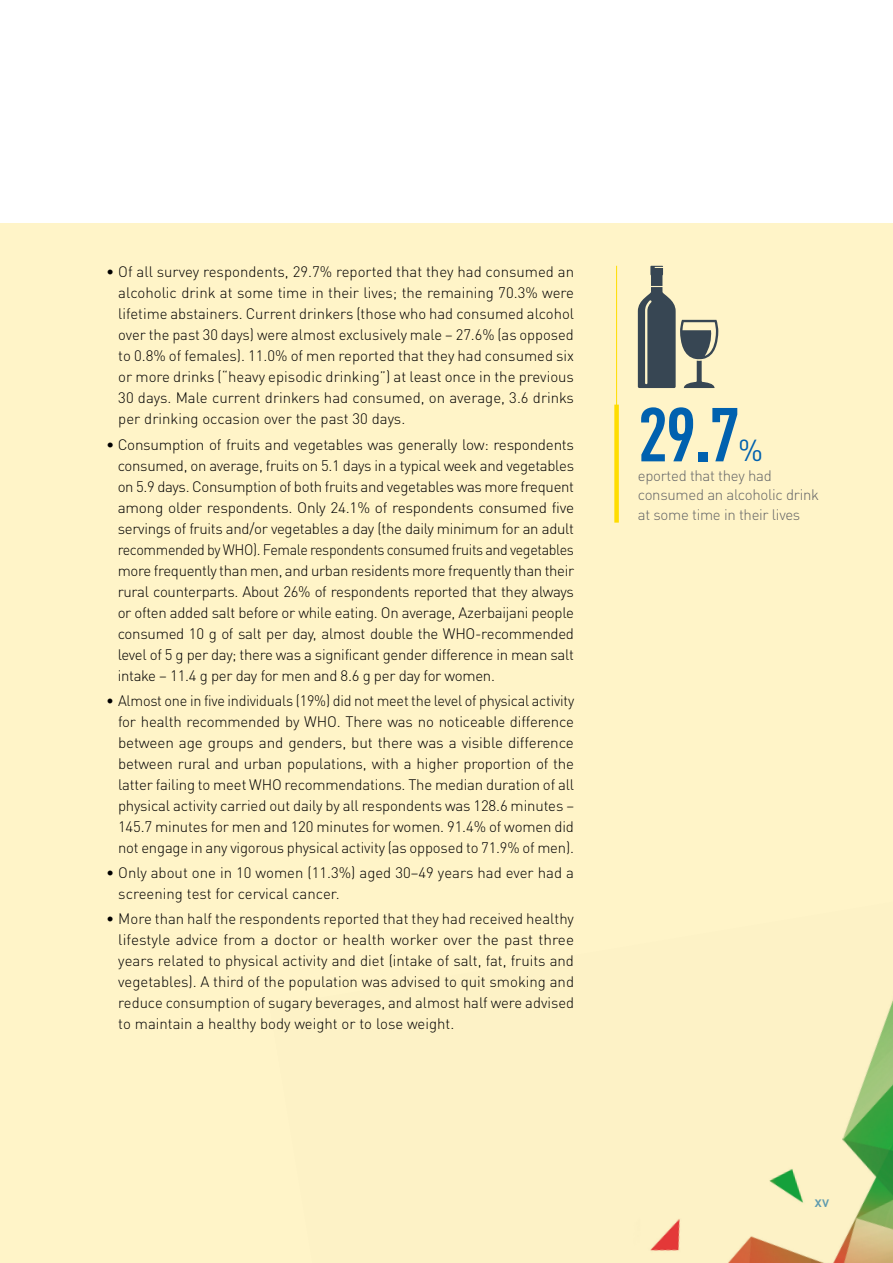
<style>
.page{position:relative;width:893px;height:1263px;background:#fff}
.page>*{position:absolute;margin:0;border:0;box-sizing:border-box;transform-origin:0 0}
.t1{font:700 condensed 75px "DIN Pro";color:#0061af}
.t2{font:30px "DIN Pro";color:#0061af}
.t3{font:300 15px/21px "DIN Pro";letter-spacing:-.005em;color:#000;text-align:justify}
.t4{font:300 15px/19.5px "DIN Pro";letter-spacing:-.02em;color:#636466}
.t5{font:500 15px "DIN Pro";color:#5f9baf}
</style>
<div class="page">
<div style="left:0;top:223px;width:893px;height:1040px;background:#fff4c8"></div>
<img style="left:650px;top:999px;width:243px;height:264px">
<svg style="left:638px;top:266px;width:80px;height:122px"></svg>
<hr style="left:616px;top:266px;width:1px;height:209px;background:#fd0">
<div style="left:614px;top:405px;width:5px;height:118px;background:#fd0"></div>
<p class="t3" style="left:118px;top:260px;width:457px;text-indent:-12px">• Of all survey respondents, 29.7% reported that they had consumed an alcoholic drink at some time in their lives; the remaining 70.3% were lifetime abstainers. Current drinkers (those who had consumed alcohol over the past 30 days) were almost exclusively male – 27.6% (as opposed to 0.8% of females). 11.0% of men reported that they had consumed six or more drinks (“heavy episodic drinking”) at least once in the previous 30 days. Male current drinkers had consumed, on average, 3.6 drinks per drinking occasion over the past 30 days.</p>
<p class="t3" style="left:118px;top:432px;width:458px;text-indent:-11px">• Consumption of fruits and vegetables was generally low: respondents consumed, on average, fruits on 5.1 days in a typical week and vegetables on 5.9 days. Consumption of both fruits and vegetables was more frequent among older respondents. Only 24.1% of respondents consumed five servings of fruits and/or vegetables a day (the daily minimum for an adult recommended by WHO). Female respondents consumed fruits and vegetables more frequently than men, and urban residents more frequently than their rural counterparts. About 26% of respondents reported that they always or often added salt before or while eating. On average, Azerbaijani people consumed 10 g of salt per day, almost double the WHO-recommended level of 5 g per day; there was a significant gender difference in mean salt intake – 11.4 g per day for men and 8.6 g per day for women.</p>
<p class="t3" style="left:118px;top:688px;width:458px;text-indent:-12px">• Almost one in five individuals (19%) did not meet the level of physical activity for health recommended by WHO. There was no noticeable difference between age groups and genders, but there was a visible difference between rural and urban populations, with a higher proportion of the latter failing to meet WHO recommendations. The median duration of all physical activity carried out daily by all respondents was 128.6 minutes – 145.7 minutes for men and 120 minutes for women. 91.4% of women did not engage in any vigorous physical activity (as opposed to 71.9% of men).</p>
<p class="t3" style="left:118px;top:861px;width:457px;text-indent:-12px">• Only about one in 10 women (11.3%) aged 30–49 years had ever had a screening test for cervical cancer.</p>
<p class="t3" style="left:118px;top:907px;width:457px;text-indent:-12px">• More than half the respondents reported that they had received healthy lifestyle advice from a doctor or health worker over the past three years related to physical activity and diet (intake of salt, fat, fruits and vegetables). A third of the population was advised to quit smoking and reduce consumption of sugary beverages, and almost half were advised to maintain a healthy body weight or to lose weight.</p>
<h1 class="t1" style="left:638px;top:378px;width:104px">29.7</h1>
<h2 class="t2" style="left:738px;top:427px;width:26px">%</h2>
<p class="t4" style="left:638px;top:464px;width:183px">eported that they had consumed an alcoholic drink at some time in their lives</p>
<p class="t5" style="left:815px;top:1189px;width:16px">xv</p>
</div>
